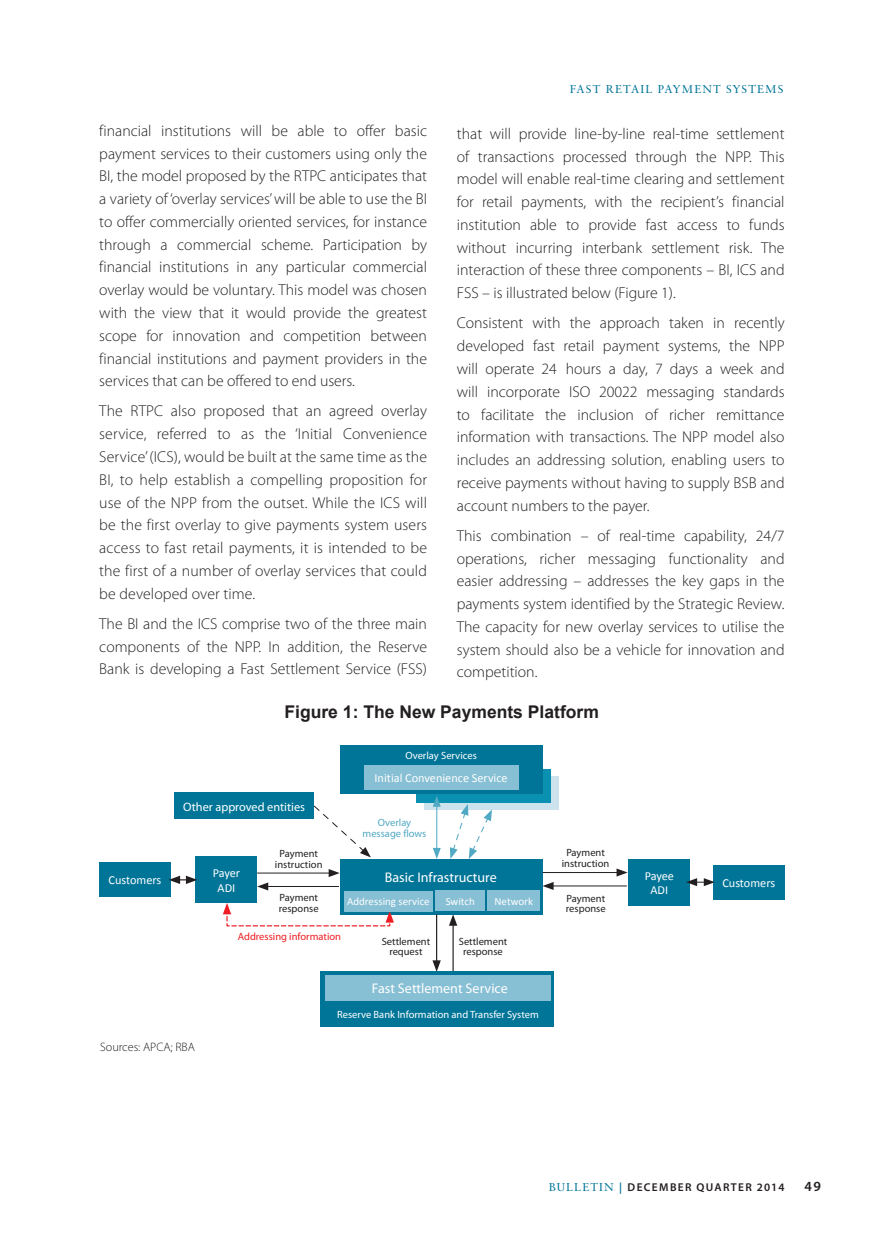
<style>
.page{position:relative;width:874px;height:1241px;background:#fff}
.page>*{position:absolute;margin:0;border:0;box-sizing:border-box;transform-origin:0 0}
.t1{font:700 17.5px "Arial";color:#231f20}
.t2{font:300 15.75px/22.8px "Myriad Pro";color:#231f20;text-align:justify}
.t3{font:14px "Myriad Pro";color:#fff}
.t4{font:600 14px "Myriad Pro";color:#231f20}
.t5{font:12.25px/14.2px "Calibri";color:#fff;text-align:center}
.t6{font:12.25px "Myriad Pro";color:#fff}
.t7{font:300 12.25px "Myriad Pro";color:#231f20}
.t8{font:600 11.38px "Myriad Pro";letter-spacing:.12em;color:#231f20}
.t9{font:11.38px "Sabon LT Std";letter-spacing:.1em;color:#007598}
.t10{font:10.85px "Calibri";color:#fff}
.t11{font:10.5px/10.5px "Myriad Pro";color:#231f20;text-align:center}
.t12{font:10.5px "Myriad Pro";color:#fff}
.t13{font:10.5px "Myriad Pro";color:#ee1d23}
.t14{font:10.5px/10.5px "Myriad Pro";color:#51a9c4;text-align:center}
.s1{font-family:"Sabon LT Std";font-weight:400;color:#007598}
.s2{color:#007598}
</style>
<div class="page">
<div style="left:628px;top:859px;width:61px;height:46px;background:#007598"></div>
<div style="left:712px;top:865px;width:72px;height:34px;background:#007598"></div>
<svg style="left:424px;top:775px;width:135px;height:34px"></svg>
<div style="left:416px;top:769px;width:134px;height:33px;background:#0a91b1"></div>
<div style="left:339px;top:744px;width:203px;height:49px;background:#007598"></div>
<hr style="left:436px;top:803px;width:1px;height:47px;background:#51a9c4">
<svg style="left:432px;top:796px;width:8px;height:10px"></svg>
<svg style="left:433px;top:847px;width:7px;height:11px"></svg>
<svg style="left:449px;top:803px;width:42px;height:56px"></svg>
<hr style="left:452px;top:922px;width:1px;height:48px;background:#231f20">
<svg style="left:448px;top:914px;width:9px;height:11px"></svg>
<div style="left:339px;top:859px;width:203px;height:55px;background:#007598"></div>
<hr style="left:550px;top:885px;width:76px;height:1px;background:#231f20">
<svg style="left:542px;top:881px;width:11px;height:8px"></svg>
<hr style="left:542px;top:872px;width:77px;height:1px;background:#231f20">
<svg style="left:616px;top:868px;width:11px;height:8px"></svg>
<svg style="left:686px;top:878px;width:28px;height:8px"></svg>
<div style="left:320px;top:971px;width:233px;height:55px;background:#007598"></div>
<div style="left:324px;top:974px;width:226px;height:26px;background:#87bfd4"></div>
<div style="left:364px;top:765px;width:154px;height:24px;background:#87bfd4"></div>
<svg style="left:223px;top:902px;width:171px;height:24px"></svg>
<hr style="left:436px;top:914px;width:1px;height:48px;background:#231f20">
<svg style="left:432px;top:960px;width:8px;height:11px"></svg>
<div style="left:174px;top:792px;width:140px;height:27px;background:#007598"></div>
<svg style="left:314px;top:805px;width:57px;height:52px"></svg>
<div style="left:196px;top:856px;width:61px;height:46px;background:#007598"></div>
<div style="left:99px;top:862px;width:72px;height:34px;background:#007598"></div>
<hr style="left:265px;top:885px;width:74px;height:1px;background:#231f20">
<svg style="left:257px;top:882px;width:11px;height:8px"></svg>
<hr style="left:257px;top:872px;width:74px;height:1px;background:#231f20">
<svg style="left:328px;top:869px;width:11px;height:8px"></svg>
<svg style="left:169px;top:875px;width:28px;height:8px"></svg>
<div style="left:344px;top:890px;width:88px;height:21px;background:#87bfd4"></div>
<div style="left:435px;top:890px;width:49px;height:21px;background:#87bfd4"></div>
<div style="left:487px;top:890px;width:52px;height:21px;background:#87bfd4"></div>
<p class="t2" style="left:99px;top:119px;width:329px">financial institutions will be able to offer basic payment services to their customers using only the BI, the model proposed by the RTPC anticipates that a variety of ‘overlay services’ will be able to use the BI to offer commercially oriented services, for instance through a commercial scheme. Participation by financial institutions in any particular commercial overlay would be voluntary. This model was chosen with the view that it would provide the greatest scope for innovation and competition between financial institutions and payment providers in the services that can be offered to end users.</p>
<p class="t2" style="left:99px;top:399px;width:329px">The RTPC also proposed that an agreed overlay service, referred to as the ‘Initial Convenience Service’ (ICS), would be built at the same time as the BI, to help establish a compelling proposition for use of the NPP from the outset. While the ICS will be the first overlay to give payments system users access to fast retail payments, it is intended to be the first of a number of overlay services that could be developed over time.</p>
<p class="t2" style="left:99px;top:612px;width:329px">The BI and the ICS comprise two of the three main components of the NPP. In addition, the Reserve Bank is developing a Fast Settlement Service (FSS)</p>
<p class="t9" style="left:569px;top:82px;width:135px">FAST RETAIL PAYMENT</p>
<p class="t9" style="left:725px;top:82px;width:59px">SYSTEMS</p>
<p class="t2" style="left:456px;top:122px;width:329px">that will provide line-by-line real-time settlement of transactions processed through the NPP. This model will enable real-time clearing and settlement for retail payments, with the recipient’s financial institution able to provide fast access to funds without incurring interbank settlement risk. The interaction of these three components – BI, ICS and FSS – is illustrated below (Figure 1).</p>
<p class="t2" style="left:456px;top:311px;width:329px">Consistent with the approach taken in recently developed fast retail payment systems, the NPP will operate 24 hours a day, 7 days a week and will incorporate ISO 20022 messaging standards to facilitate the inclusion of richer remittance information with transactions. The NPP model also includes an addressing solution, enabling users to receive payments without having to supply BSB and account numbers to the payer.</p>
<p class="t2" style="left:456px;top:524px;width:329px">This combination – of real-time capability, 24/7 operations, richer messaging functionality and easier addressing – addresses the key gaps in the payments system identified by the Strategic Review.<br>The capacity for new overlay services to utilise the system should also be a vehicle for innovation and competition.</p>
<p class="t1" style="left:284px;top:700px;width:316px">Figure 1: The New Payments Platform</p>
<p class="t12" style="left:405px;top:748px;width:73px">Overlay Services</p>
<p class="t5" style="left:108px;top:872px;width:54px">Customers</p>
<p class="t6" style="left:183px;top:798px;width:123px">Other approved entities</p>
<p class="t5" style="left:374px;top:770px;width:134px">Initial Convenience Service</p>
<p class="t14" style="left:362px;top:817px;width:65px">Overlay message flows</p>
<p class="t5" style="left:212px;top:865px;width:29px">Payer<br>ADI</p>
<p class="t11" style="left:275px;top:848px;width:49px">Payment instruction</p>
<p class="t11" style="left:561px;top:847px;width:49px">Payment instruction</p>
<p class="t11" style="left:279px;top:892px;width:41px;text-align:left">Payment response</p>
<p class="t3" style="left:384px;top:868px;width:113px">Basic Infrastructure</p>
<p class="t10" style="left:347px;top:894px;width:84px">Addressing service</p>
<p class="t10" style="left:445px;top:894px;width:31px">Switch</p>
<p class="t10" style="left:494px;top:894px;width:40px">Network</p>
<p class="t11" style="left:565px;top:892px;width:41px;text-align:left">Payment response</p>
<p class="t13" style="left:238px;top:929px;width:105px">Addressing information</p>
<p class="t11" style="left:381px;top:935px;width:50px">Settlement request</p>
<p class="t11" style="left:458px;top:935px;width:50px">Settlement response</p>
<p class="t3" style="left:371px;top:979px;width:137px">Fast Settlement Service</p>
<p class="t12" style="left:337px;top:1007px;width:203px">Reserve Bank Information and Transfer System</p>
<p class="t7" style="left:100px;top:1039px;width:96px">Sources: APCA; RBA</p>
<p class="t5" style="left:644px;top:868px;width:31px">Payee<br>ADI</p>
<p class="t5" style="left:722px;top:875px;width:54px">Customers</p>
<p class="t8" style="left:548px;top:1179px;width:237px"><span class="s1">BULLETIN</span> <span class="s2">|</span> DECEMBER QUARTER 2014</p>
<p class="t4" style="left:804px;top:1177px;width:18px">49</p>
</div>
